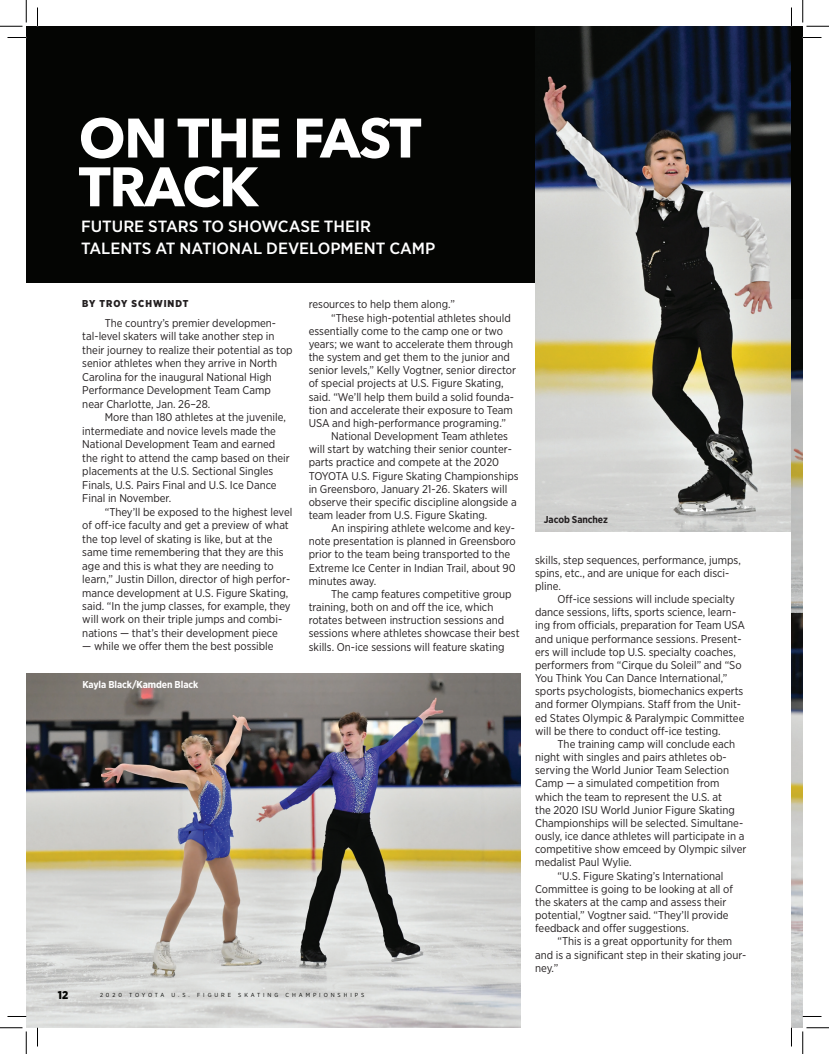
<style>
.page{position:relative;width:829px;height:1054px;background:#fff}
.page>*{position:absolute;margin:0;border:0;box-sizing:border-box;transform-origin:0 0}
.t1{font:700 55px/48.8px "Avenir Next";letter-spacing:-.025em;color:#fff}
.t2{font:500 16.25px/21.2px "Gotham Narrow";color:#fff;scale:1.08 1}
.t3{font:11.25px/13.5px "Gotham Narrow";color:#231f20}
.t4{font:900 11.25px "Gotham Narrow";color:#040503}
.t5{font:700 10px "Gotham Narrow";letter-spacing:-.01em;color:#fff}
.t6{font:900 10px "Gotham Narrow";letter-spacing:.1em;color:#231f20}
.t7{font:700 10px "Gotham Narrow";letter-spacing:-.01em;color:#231f20}
.t8{font:5.88px "Gotham Narrow";letter-spacing:.5em;color:#040503}
</style>
<div class="page">
<div style="left:26px;top:26px;width:509px;height:256px;background:#040503"></div>
<img style="left:535px;top:26px;width:256px;height:506px">
<img style="left:26px;top:673px;width:494px;height:355px">
<img style="left:791px;top:299px;width:11px;height:729px">
<div style="left:791px;top:26px;width:11px;height:273px;background:#040503"></div>
<svg style="left:8px;top:37px;width:18px;height:1px"></svg>
<svg style="left:802px;top:37px;width:19px;height:1px"></svg>
<svg style="left:8px;top:1016px;width:18px;height:1px"></svg>
<svg style="left:802px;top:1015px;width:19px;height:2px"></svg>
<svg style="left:37px;top:8px;width:1px;height:18px"></svg>
<svg style="left:37px;top:1028px;width:1px;height:18px"></svg>
<svg style="left:791px;top:8px;width:1px;height:18px"></svg>
<svg style="left:791px;top:1028px;width:1px;height:18px"></svg>
<svg style="left:0;top:0;width:27px;height:27px"></svg>
<svg style="left:0;top:1027px;width:27px;height:27px"></svg>
<svg style="left:802px;top:0;width:27px;height:27px"></svg>
<svg style="left:802px;top:1027px;width:27px;height:27px"></svg>
<h1 class="t1" style="left:79px;top:113px;width:344px">ON THE FAST<br>TRACK</h1>
<h2 class="t2" style="left:81px;top:216px;width:330px">FUTURE STARS TO SHOWCASE THEIR<br>TALENTS AT NATIONAL DEVELOPMENT CAMP</h2>
<p class="t6" style="left:82px;top:297px;width:108px">BY TROY SCHWINDT</p>
<p class="t3" style="left:82px;top:316px;width:212px;text-indent:22px">The country’s premier developmen&shy;tal-level skaters will take another step in their journey to realize their potential as top senior athletes when they arrive in North Carolina for the inaugural National High Performance Development Team Camp near Charlotte, Jan. 26–28.</p>
<p class="t3" style="left:82px;top:410px;width:209px;text-indent:22px">More than 180 athletes at the juvenile, intermediate and novice levels made the National Development Team and earned the right to attend the camp based on their placements at the U.S. Sectional Singles Finals, U.S. Pairs Final and U.S. Ice Dance Final in November.</p>
<p class="t3" style="left:82px;top:505px;width:212px;text-indent:22px">“They’ll be exposed to the highest level of off-ice faculty and get a preview of what the top level of skating is like, but at the same time remembering that they are this age and this is what they are needing to learn,” Justin Dillon, director of high perfor&shy;mance development at U.S. Figure Skating, said. “In the jump classes, for example, they will work on their triple jumps and combi&shy;nations — that’s their development piece</p>
<p class="t3" style="left:82px;top:639px;width:193px">— while we offer them the best possible</p>
<p class="t5" style="left:82px;top:678px;width:117px">Kayla Black/Kamden Black</p>
<p class="t3" style="left:309px;top:297px;width:148px">resources to help them along.”</p>
<p class="t3" style="left:331px;top:311px;width:181px">“These high-potential athletes should</p>
<p class="t3" style="left:309px;top:324px;width:196px">essentially come to the camp one or two</p>
<p class="t3" style="left:309px;top:337px;width:206px">years; we want to accelerate them through</p>
<p class="t3" style="left:309px;top:350px;width:203px">the system and get them to the junior and</p>
<p class="t3" style="left:309px;top:363px;width:209px">senior levels,” Kelly Vogtner, senior director</p>
<p class="t3" style="left:309px;top:376px;width:197px">of special projects at U.S. Figure Skating,</p>
<p class="t3" style="left:309px;top:390px;width:207px">said. “We’ll help them build a solid founda-</p>
<p class="t3" style="left:309px;top:403px;width:206px">tion and accelerate their exposure to Team</p>
<p class="t3" style="left:309px;top:416px;width:199px">USA and high-performance programing.”</p>
<p class="t3" style="left:331px;top:429px;width:178px">National Development Team athletes</p>
<p class="t3" style="left:309px;top:442px;width:205px">will start by watching their senior counter-</p>
<p class="t3" style="left:309px;top:455px;width:192px">parts practice and compete at the 2020</p>
<p class="t3" style="left:309px;top:468px;width:211px">TOYOTA U.S. Figure Skating Championships</p>
<p class="t3" style="left:309px;top:482px;width:200px">in Greensboro, January 21-26. Skaters will</p>
<p class="t3" style="left:309px;top:495px;width:209px">observe their specific discipline alongside a</p>
<p class="t3" style="left:309px;top:508px;width:180px">team leader from U.S. Figure Skating.</p>
<p class="t3" style="left:331px;top:521px;width:185px">An inspiring athlete welcome and key-</p>
<p class="t3" style="left:309px;top:534px;width:209px">note presentation is planned in Greensboro</p>
<p class="t3" style="left:309px;top:547px;width:203px">prior to the team being transported to the</p>
<p class="t3" style="left:309px;top:561px;width:209px">Extreme Ice Center in Indian Trail, about 90</p>
<p class="t3" style="left:309px;top:574px;width:69px">minutes away.</p>
<p class="t3" style="left:331px;top:587px;width:182px">The camp features competitive group</p>
<p class="t3" style="left:309px;top:600px;width:186px">training, both on and off the ice, which</p>
<p class="t3" style="left:309px;top:613px;width:197px">rotates between instruction sessions and</p>
<p class="t3" style="left:309px;top:626px;width:212px">sessions where athletes showcase their best</p>
<p class="t3" style="left:309px;top:639px;width:197px">skills. On-ice sessions will feature skating</p>
<p class="t4" style="left:58px;top:987px;width:12px">12</p>
<p class="t8" style="left:100px;top:991px;width:266px">2020 TOYOTA U.S. FIGURE SKATING CHAMPIONSHIPS</p>
<p class="t7" style="left:544px;top:513px;width:65px">Jacob Sanchez</p>
<p class="t3" style="left:535px;top:553px;width:207px;line-height:13.1px">skills, step sequences, performance, jumps, spins, etc., and are unique for each disci&shy;pline.</p>
<p class="t3" style="left:535px;top:592px;width:211px;line-height:13.1px;text-indent:22px">Off-ice sessions will include specialty dance sessions, lifts, sports science, learn&shy;ing from officials, preparation for Team USA and unique performance sessions. Present&shy;ers will include top U.S. specialty coaches, performers from “Cirque du Soleil” and “So You Think You Can Dance International,” sports psychologists, biomechanics experts and former Olympians. Staff from the Unit&shy;ed States Olympic &amp; Paralympic Committee will be there to conduct off-ice testing.</p>
<p class="t3" style="left:557px;top:737px;width:179px">The training camp will conclude each</p>
<p class="t3" style="left:535px;top:750px;width:193px">night with singles and pairs athletes ob-</p>
<p class="t3" style="left:535px;top:763px;width:195px">serving the World Junior Team Selection</p>
<p class="t3" style="left:535px;top:776px;width:186px">Camp — a simulated competition from</p>
<p class="t3" style="left:535px;top:789px;width:188px">which the team to represent the U.S. at</p>
<p class="t3" style="left:535px;top:803px;width:201px">the 2020 ISU World Junior Figure Skating</p>
<p class="t3" style="left:535px;top:816px;width:210px">Championships will be selected. Simultane-</p>
<p class="t3" style="left:535px;top:829px;width:211px">ously, ice dance athletes will participate in a</p>
<p class="t3" style="left:535px;top:842px;width:213px">competitive show emceed by Olympic silver</p>
<p class="t3" style="left:535px;top:855px;width:98px">medalist Paul Wylie.</p>
<p class="t3" style="left:557px;top:868px;width:167px">“U.S. Figure Skating’s International</p>
<p class="t3" style="left:535px;top:882px;width:199px">Committee is going to be looking at all of</p>
<p class="t3" style="left:535px;top:895px;width:193px">the skaters at the camp and assess their</p>
<p class="t3" style="left:535px;top:908px;width:195px">potential,” Vogtner said. “They’ll provide</p>
<p class="t3" style="left:535px;top:921px;width:155px">feedback and offer suggestions.</p>
<p class="t3" style="left:557px;top:934px;width:176px">“This is a great opportunity for them</p>
<p class="t3" style="left:535px;top:947px;width:213px">and is a significant step in their skating jour-</p>
<p class="t3" style="left:535px;top:961px;width:25px">ney.”</p>
</div>
